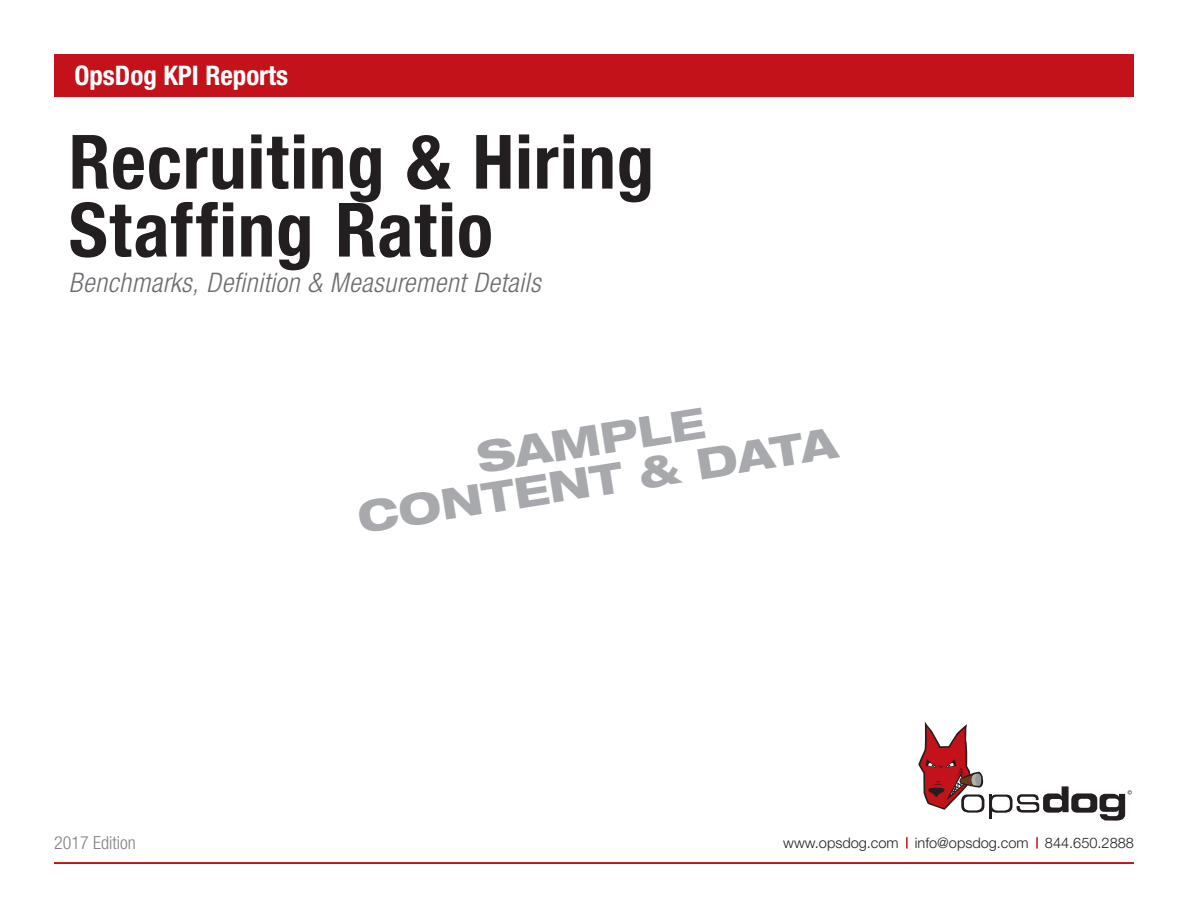
<style>
.page{position:relative;width:1188px;height:918px;background:#fff}
.page>*{position:absolute;margin:0;border:0;box-sizing:border-box;transform-origin:0 0}
.t1{font:700 condensed 75px/67.9px "Helvetica Neue LT Pro";letter-spacing:.01em;color:#231f20}
.t2{font:800 expanded 42.75px/40.5px "Helvetica Neue LT Pro";color:#a8a9ad;text-align:center}
.t3{font:italic 300 condensed 27px "Helvetica Neue LT Pro";letter-spacing:.02em;color:#6c6d70}
.t4{font:700 condensed 27px "Helvetica Neue LT Pro";color:#fff}
.t5{font:300 condensed 18px "Helvetica Neue LT Pro";color:#808285}
.t6{font:300 14.55px "Helvetica Neue LT Pro";color:#231f20}
</style>
<div class="page">
<div style="left:54px;top:54px;width:1080px;height:42px;background:#c4121a"></div>
<hr style="left:54px;top:862px;width:1080px;height:2px;background:#c4121a">
<svg style="left:918px;top:722px;width:214px;height:99px"></svg>
<svg style="left:1036px;top:837px;width:2px;height:12px"></svg>
<svg style="left:906px;top:837px;width:2px;height:12px"></svg>
<h3 class="t4" style="left:74px;top:59px;width:215px">OpsDog KPI Reports</h3>
<h1 class="t1" style="left:69px;top:127px;width:587px">Recruiting &amp; Hiring<br>Staffing Ratio</h1>
<h3 class="t3" style="left:69px;top:267px;width:473px">Benchmarks, Definition &amp; Measurement Details</h3>
<p class="t5" style="left:54px;top:832px;width:83px">2017 Edition</p>
<h2 class="t2" style="left:348px;top:457px;width:486px;rotate:-9deg">SAMPLE<br>CONTENT &amp; DATA</h2>
<p class="t6" style="left:783px;top:833px;width:352px">www.opsdog.com info@opsdog.com 844.650.2888</p>
</div>
